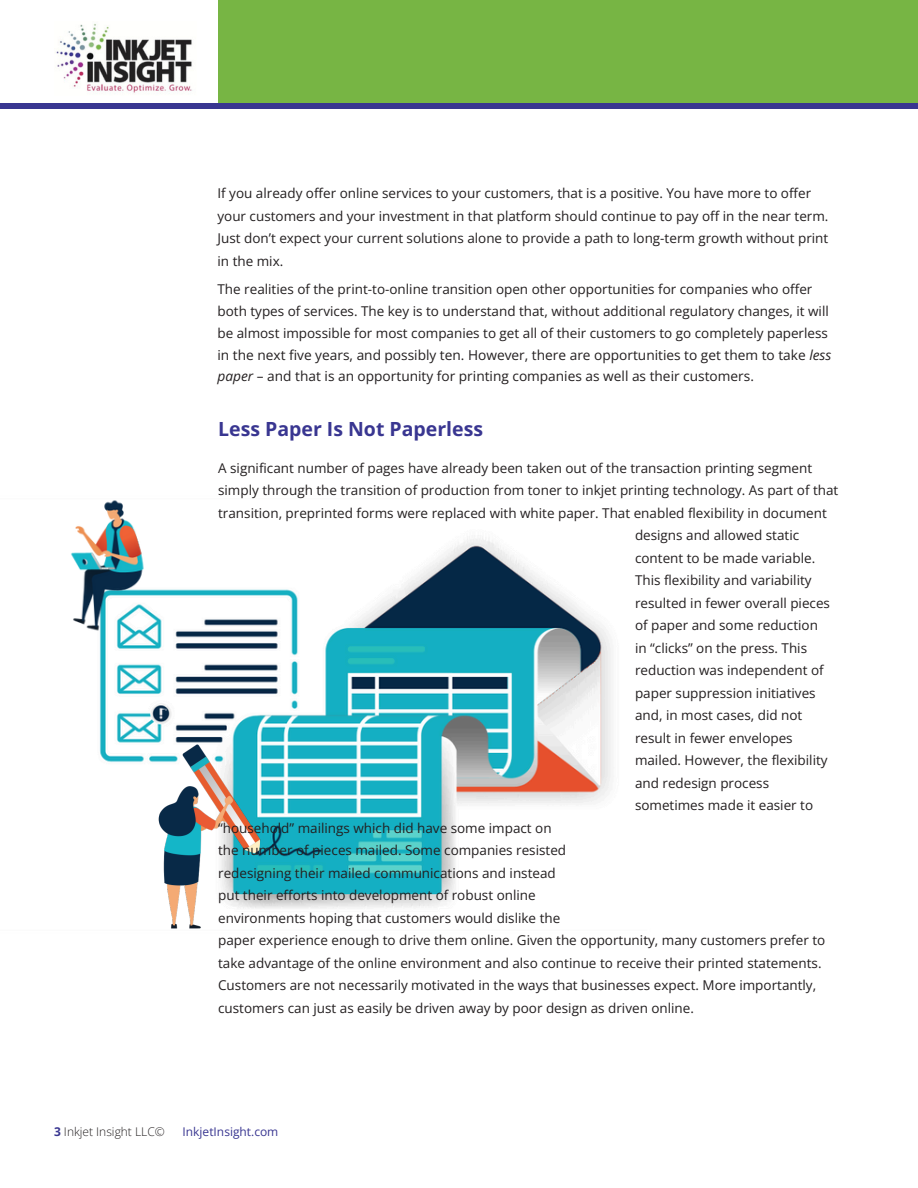
<style>
.page{position:relative;width:918px;height:1188px;background:#fff}
.page>*{position:absolute;margin:0;border:0;box-sizing:border-box;transform-origin:0 0}
.t1{font:700 19.5px "Open Sans";color:#393691}
.t2{font:13.65px/21.3px "Open Sans";color:#231f20}
.t3{font:13.5px/22.5px "Open Sans";color:#231f20}
.t4{font:300 12px "Open Sans";color:#231f20}
.t5{font:12px "Open Sans";color:#393691}
.s1{font-style:italic}
.s2{font-weight:700;color:#393691}
</style>
<div class="page">
<img style="left:99px;top:537px;width:512px;height:372px">
<svg style="left:162px;top:705px;width:4px;height:6px"></svg>
<img style="left:71px;top:500px;width:81px;height:138px">
<img style="left:152px;top:738px;width:116px;height:191px">
<img style="left:55px;top:23px;width:137px;height:70px">
<div style="left:218px;top:0;width:700px;height:103px;background:#77b544"></div>
<div style="left:0;top:103px;width:918px;height:5px;background:#393691"></div>
<p class="t3" style="left:218px;top:182px;width:612px">If you already offer online services to your customers, that is a positive. You have more to offer your customers and your investment in that platform should continue to pay off in the near term.<br>Just don’t expect your current solutions alone to provide a path to long-term growth without print in the mix.</p>
<p class="t3" style="left:218px;top:277px;width:613px;line-height:21.9px">The realities of the print-to-online transition open other opportunities for companies who offer both types of services. The key is to understand that, without additional regulatory changes, it will be almost impossible for most companies to get all of their customers to go completely paperless</p>
<p class="t2" style="left:218px;top:344px;width:615px">in the next five years, and possibly ten. However, there are opportunities to get them to take <span class="s1">less paper</span> – and that is an opportunity for printing companies as well as their customers.</p>
<h2 class="t1" style="left:218px;top:416px;width:266px">Less Paper Is Not Paperless</h2>
<p class="t3" style="left:218px;top:456px;width:622px">A significant number of pages have already been taken out of the transaction printing segment simply through the transition of production from toner to inkjet printing technology. As part of that transition, preprinted forms were replaced with white paper. That enabled flexibility in document</p>
<p class="t3" style="left:635px;top:524px;width:197px">designs and allowed static content to be made variable.<br>This flexibility and variability resulted in fewer overall pieces of paper and some reduction in “clicks” on the press. This reduction was independent of paper suppression initiatives and, in most cases, did not result in fewer envelopes mailed. However, the flexibility and redesign process sometimes made it easier to</p>
<p class="t3" style="left:218px;top:816px;width:609px">“household” mailings which did have some impact on<br>the number of pieces mailed. Some companies resisted<br>redesigning their mailed communications and instead<br>put their efforts into development of robust online<br>environments hoping that customers would dislike the<br>paper experience enough to drive them online. Given the opportunity, many customers prefer to take advantage of the online environment and also continue to receive their printed statements.<br>Customers are not necessarily motivated in the ways that businesses expect. More importantly, customers can just as easily be driven away by poor design as driven online.</p>
<p class="t4" style="left:54px;top:1123px;width:112px"><span class="s2">3</span> Inkjet Insight LLC©</p>
<p class="t5" style="left:183px;top:1123px;width:97px">InkjetInsight.com</p>
</div>
